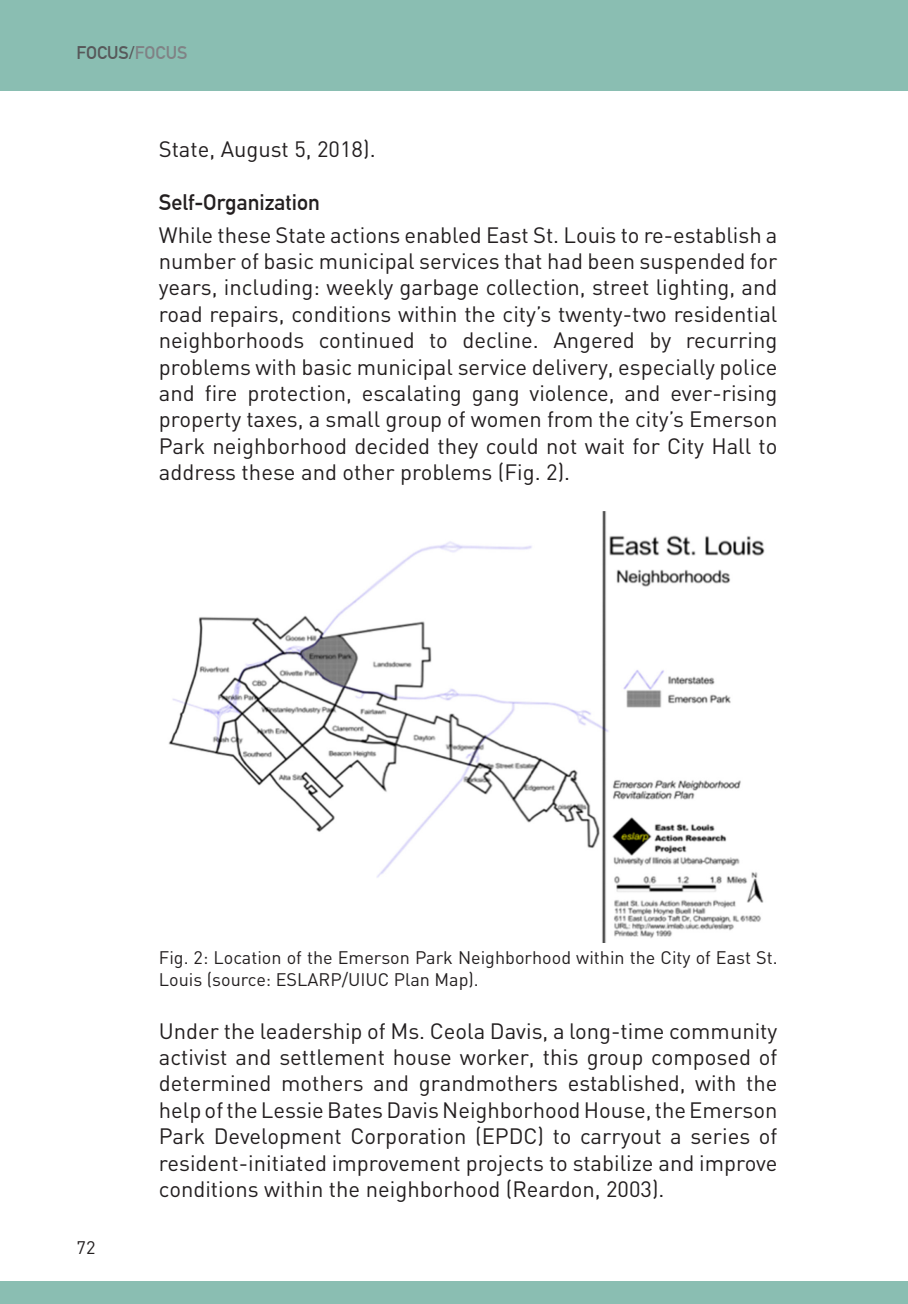
<style>
.page{position:relative;width:908px;height:1304px;background:#fff}
.page>*{position:absolute;margin:0;border:0;box-sizing:border-box;transform-origin:0 0}
.t1{font:22px/26.4px "DIN";color:#231f20;text-align:justify}
.t2{font:700 22px "DIN Alternate";color:#231f20}
.t3{font:18px/21.6px "DIN";color:#231f20}
.t4{font:700 18px "DIN Alternate";color:#57585a}
.s1{color:#808285}
</style>
<div class="page">
<div style="left:0;top:0;width:907px;height:90px;background:#8abeb2"></div>
<div style="left:0;top:1281px;width:907px;height:23px;background:#8abeb2"></div>
<img style="left:168px;top:511px;width:597px;height:432px">
<p class="t4" style="left:77px;top:39px;width:112px">FOCUS/<span class="s1">FOCUS</span></p>
<p class="t1" style="left:159px;top:136px;width:218px">State, August 5, 2018).</p>
<p class="t2" style="left:159px;top:186px;width:162px">Self-Organization</p>
<p class="t1" style="left:159px;top:221px;width:620px">While these State actions enabled East St. Louis to re-establish a number of basic municipal services that had been suspended for years, including: weekly garbage collection, street lighting, and road repairs, conditions within the city’s twenty-two residential neighborhoods continued to decline. Angered by recurring problems with basic municipal service delivery, especially police and fire protection, escalating gang violence, and ever-rising property taxes, a small group of women from the city’s Emerson Park neighborhood decided they could not wait for City Hall to address these and other problems (Fig. 2).</p>
<p class="t3" style="left:77px;top:1237px;width:20px">72</p>
<p class="t3" style="left:159px;top:946px;width:620px">Fig. 2: Location of the Emerson Park Neighborhood within the City of East St.<br>Louis (source: ESLARP/UIUC Plan Map).</p>
<p class="t1" style="left:159px;top:1017px;width:620px">Under the leadership of Ms. Ceola Davis, a long-time community activist and settlement house worker, this group composed of determined mothers and grandmothers established, with the help of the Lessie Bates Davis Neighborhood House, the Emerson Park Development Corporation (EPDC) to carryout a series of resident-initiated improvement projects to stabilize and improve conditions within the neighborhood (Reardon, 2003).</p>
</div>
